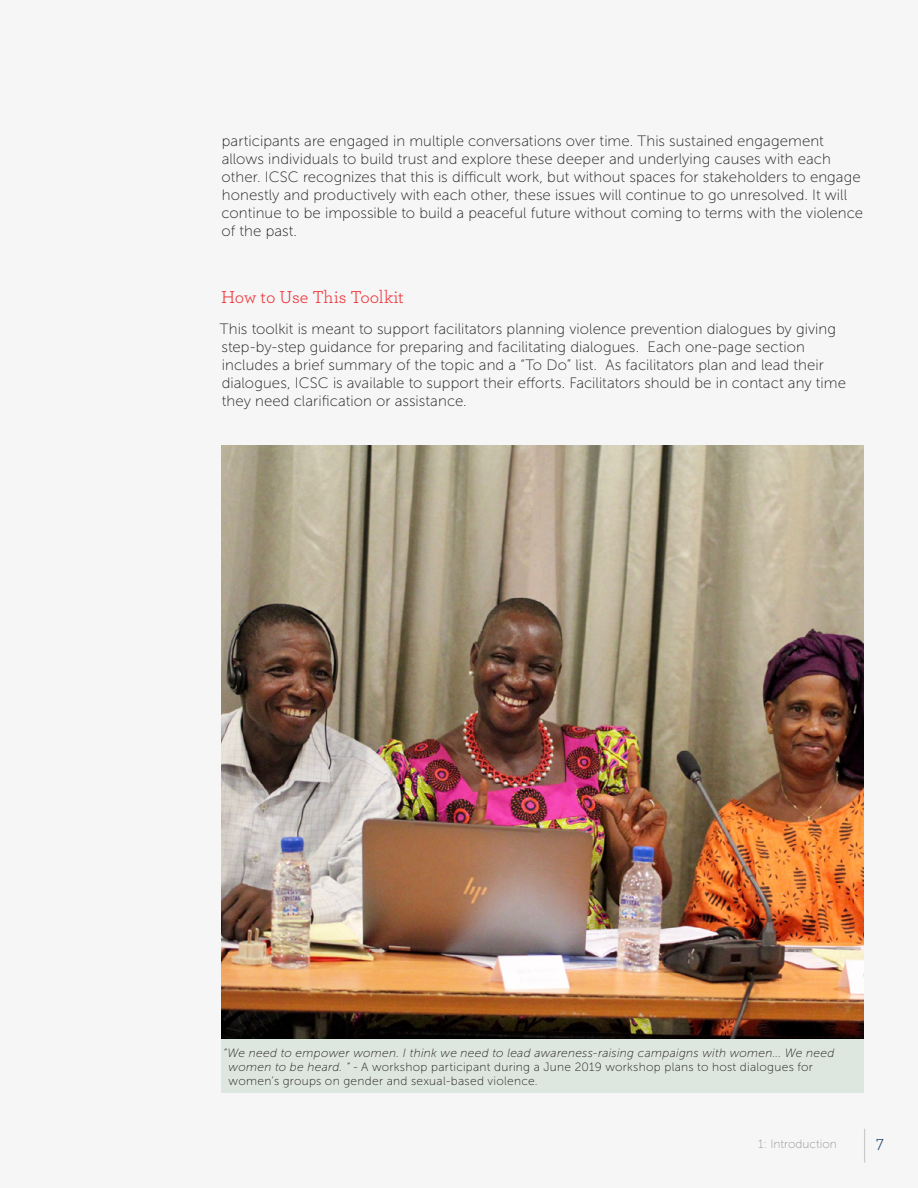
<style>
.page{position:relative;width:918px;height:1188px;background:#f6f6f6}
.page>*{position:absolute;margin:0;border:0;box-sizing:border-box;transform-origin:0 0}
.t1{font:36px "Museo Sans 100";color:#989898;scale:.33 1}
.t2{font:18px "Archer";letter-spacing:-.01em;color:#ee3339}
.t3{font:18px "Archer";color:#304d6b}
.t4{font:15px/18px "Museo Sans 100";letter-spacing:.005em;color:#231f20}
.t5{font:12px/14.4px "Museo Sans 100";letter-spacing:.025em;color:#231f20}
.t6{font:12px "Museo Sans 100";color:#939598}
.s1{font-style:italic}
</style>
<div class="page">
<img style="left:221px;top:446px;width:643px;height:593px">
<div style="left:221px;top:1040px;width:643px;height:54px;background:#dee6e0"></div>
<p class="t4" style="left:222px;top:132px;width:643px">participants are engaged in multiple conversations over time. This sustained engagement allows individuals to build trust and explore these deeper and underlying causes with each other. ICSC recognizes that this is difficult work, but without spaces for stakeholders to engage honestly and productively with each other, these issues will continue to go unresolved. It will continue to be impossible to build a peaceful future without coming to terms with the violence of the past.</p>
<p class="t2" style="left:221px;top:284px;width:185px">How to Use This Toolkit</p>
<p class="t4" style="left:220px;top:320px;width:628px">This toolkit is meant to support facilitators planning violence prevention dialogues by giving step-by-step guidance for preparing and facilitating dialogues. Each one-page section includes a brief summary of the topic and a “To Do” list. As facilitators plan and lead their dialogues, ICSC is available to support their efforts. Facilitators should be in contact any time they need clarification or assistance.</p>
<p class="t5" style="left:229px;top:1045px;width:607px;text-indent:-5px"><span class="s1">“We need to empower women. I think we need to lead awareness-raising campaigns with women... We need women to be heard. “</span> - A workshop participant during a June 2019 workshop plans to host dialogues for women’s groups on gender and sexual-based violence.</p>
<p class="t6" style="left:758px;top:1137px;width:80px">1: Introduction</p>
<h1 class="t1" style="left:863px;top:1126px;width:11px">|</h1>
<p class="t3" style="left:876px;top:1130px;width:9px">7</p>
</div>
